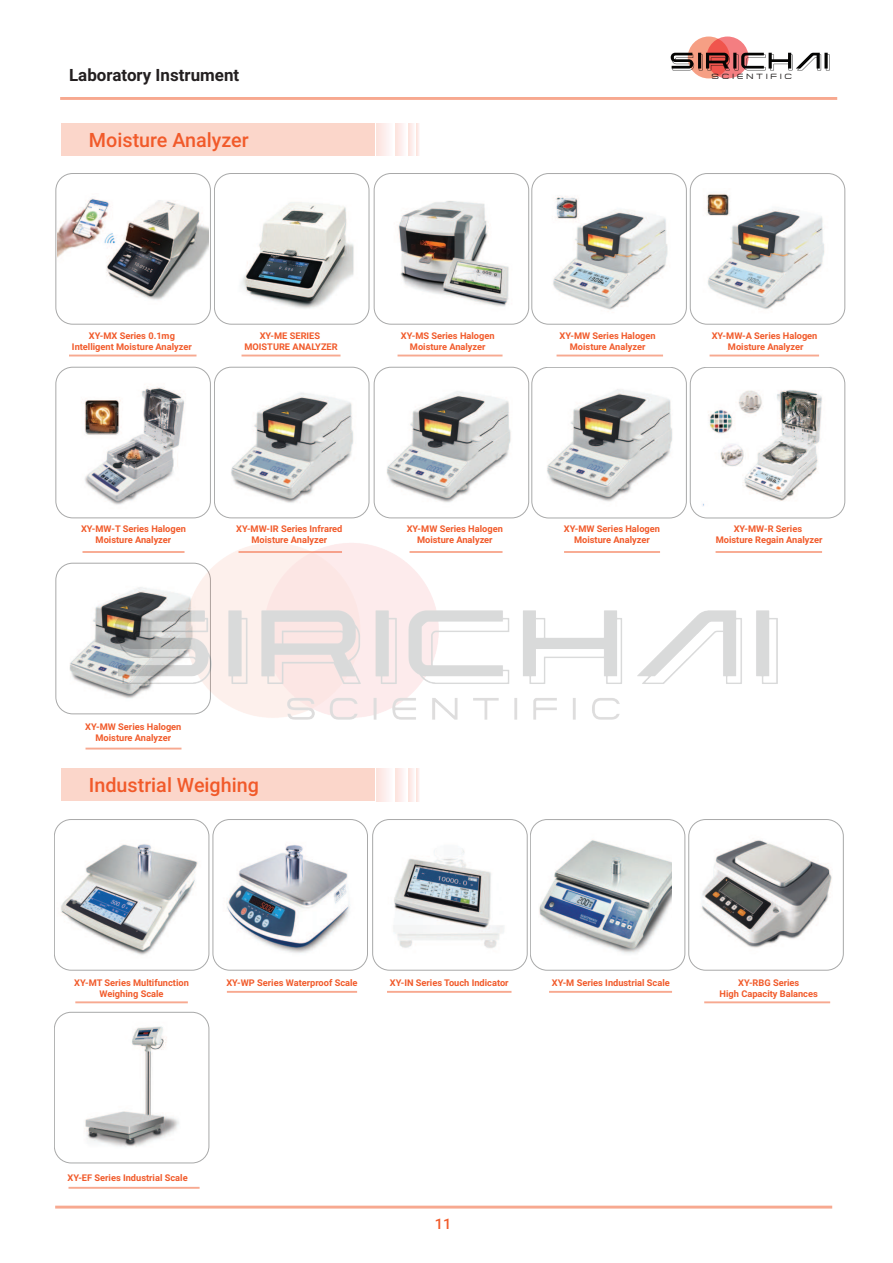
<style>
.page{position:relative;width:893px;height:1263px;background:#fff}
.page>*{position:absolute;margin:0;border:0;box-sizing:border-box;transform-origin:0 0}
.t1{font:500 19.8px "Roboto";color:#f15a2a}
.t2{font:700 16.95px "Roboto";color:#231f20}
.t3{font:500 14.55px "Roboto";color:#f15a2a}
.t4{font:700 9.3px/11.1px "Roboto";color:#f15a2a;text-align:center}
.t5{font:8.7px "PIGARNOSNEUE";color:#211e1e}
</style>
<div class="page">
<img style="left:231px;top:393px;width:123px;height:93px">
<hr style="left:69px;top:355px;width:128px;height:1px;background:#f15a2a">
<img style="left:208px;top:184px;width:167px;height:131px">
<img style="left:366px;top:376px;width:145px;height:110px">
<hr style="left:242px;top:355px;width:99px;height:1px;background:#f15a2a">
<hr style="left:398px;top:355px;width:105px;height:1px;background:#f15a2a">
<hr style="left:557px;top:355px;width:106px;height:1px;background:#f15a2a">
<div style="left:56px;top:173px;width:155px;height:151px;border:1px solid #828383;border-radius:17px"></div>
<div style="left:61px;top:123px;width:314px;height:33px;background:#fbd6ca"></div>
<svg style="left:377px;top:123px;width:12px;height:33px"></svg>
<div style="left:395px;top:123px;width:11px;height:33px;background:#fdedec"></div>
<div style="left:408px;top:123px;width:7px;height:33px;background:#fdecea"></div>
<svg style="left:416px;top:123px;width:3px;height:33px"></svg>
<div style="left:688px;top:37px;width:42px;height:41px;background:#f69f84;border-radius:50%"></div>
<svg style="left:706px;top:37px;width:42px;height:41px"></svg>
<svg style="left:671px;top:53px;width:159px;height:17px"></svg>
<img style="left:54px;top:826px;width:163px;height:139px">
<img style="left:553px;top:196px;width:140px;height:120px">
<img style="left:367px;top:187px;width:169px;height:131px">
<hr style="left:60px;top:97px;width:777px;height:3px;background:#f15a2a">
<img style="left:682px;top:189px;width:164px;height:126px">
<div style="left:214px;top:173px;width:155px;height:151px;border:1px solid #828383;border-radius:17px"></div>
<div style="left:374px;top:173px;width:155px;height:151px;border:1px solid #828383;border-radius:17px"></div>
<div style="left:531px;top:173px;width:156px;height:151px;border:1px solid #828383;border-radius:17px"></div>
<img style="left:55px;top:376px;width:162px;height:110px">
<hr style="left:710px;top:355px;width:109px;height:1px;background:#f15a2a">
<div style="left:690px;top:173px;width:155px;height:151px;border:1px solid #828383;border-radius:17px"></div>
<img style="left:516px;top:820px;width:184px;height:144px">
<img style="left:525px;top:375px;width:169px;height:111px">
<img style="left:673px;top:822px;width:171px;height:139px">
<div style="left:214px;top:367px;width:155px;height:151px;border:1px solid #828383;border-radius:17px"></div>
<hr style="left:704px;top:1001px;width:126px;height:2px;background:#f15a2a">
<div style="left:374px;top:367px;width:155px;height:151px;border:1px solid #828383;border-radius:17px"></div>
<div style="left:56px;top:367px;width:155px;height:151px;border:1px solid #828383;border-radius:17px"></div>
<div style="left:688px;top:819px;width:156px;height:151px;border:1px solid #828383;border-radius:17px"></div>
<img style="left:365px;top:828px;width:172px;height:132px">
<hr style="left:549px;top:991px;width:123px;height:2px;background:#f15a2a">
<div style="left:530px;top:819px;width:155px;height:151px;border:1px solid #828383;border-radius:17px"></div>
<img style="left:680px;top:376px;width:166px;height:110px">
<div style="left:531px;top:367px;width:156px;height:151px;border:1px solid #828383;border-radius:17px"></div>
<img style="left:202px;top:835px;width:173px;height:130px">
<hr style="left:387px;top:991px;width:124px;height:2px;background:#f15a2a">
<div style="left:372px;top:819px;width:155px;height:151px;border:1px solid #828383;border-radius:17px"></div>
<img style="left:54px;top:1015px;width:156px;height:144px">
<div style="left:690px;top:367px;width:155px;height:151px;border:1px solid #828383;border-radius:17px"></div>
<hr style="left:227px;top:991px;width:130px;height:2px;background:#f15a2a">
<div style="left:213px;top:819px;width:155px;height:151px;border:1px solid #828383;border-radius:17px"></div>
<hr style="left:75px;top:1001px;width:113px;height:2px;background:#f15a2a">
<div style="left:54px;top:819px;width:155px;height:151px;border:1px solid #828383;border-radius:17px"></div>
<hr style="left:68px;top:1187px;width:132px;height:2px;background:#f15a2a">
<div style="left:54px;top:1012px;width:155px;height:151px;border:1px solid #828383;border-radius:17px"></div>
<hr style="left:55px;top:1205px;width:777px;height:3px;background:#f15a2a">
<img style="left:58px;top:198px;width:150px;height:102px">
<div style="left:61px;top:768px;width:314px;height:33px;background:#fbd6ca"></div>
<svg style="left:377px;top:777px;width:12px;height:24px"></svg>
<div style="left:395px;top:769px;width:11px;height:32px;background:#fdedec"></div>
<div style="left:408px;top:769px;width:7px;height:32px;background:#fdecea"></div>
<svg style="left:416px;top:777px;width:3px;height:24px"></svg>
<img style="left:55px;top:486px;width:791px;height:291px">
<h2 class="t2" style="left:69px;top:68px;width:172px">Laboratory Instrument</h2>
<p class="t5" style="left:712px;top:71px;width:82px">S c i e n t i f i c</p>
<h1 class="t1" style="left:89px;top:132px;width:161px">Moisture Analyzer</h1>
<p class="t4" style="left:72px;top:330px;width:121px">XY-MX Series 0.1mg<br>Intelligent Moisture Analyzer</p>
<p class="t4" style="left:244px;top:330px;width:95px">XY-ME SERIES<br>MOISTURE ANALYZER</p>
<p class="t4" style="left:401px;top:330px;width:95px">XY-MS Series Halogen<br>Moisture Analyzer</p>
<p class="t4" style="left:559px;top:330px;width:98px">XY-MW Series Halogen<br>Moisture Analyzer</p>
<p class="t4" style="left:712px;top:330px;width:107px">XY-MW-A Series Halogen<br>Moisture Analyzer</p>
<p class="t4" style="left:236px;top:524px;width:108px">XY-MW-IR Series Infrared<br>Moisture Analyzer</p>
<p class="t4" style="left:81px;top:524px;width:106px">XY-MW-T Series Halogen<br>Moisture Analyzer</p>
<p class="t4" style="left:564px;top:524px;width:98px">XY-MW Series Halogen<br>Moisture Analyzer</p>
<p class="t4" style="left:407px;top:524px;width:98px">XY-MW Series Halogen<br>Moisture Analyzer</p>
<p class="t4" style="left:716px;top:524px;width:108px">XY-MW-R Series<br>Moisture Regain Analyzer</p>
<p class="t4" style="left:85px;top:722px;width:98px">XY-MW Series Halogen<br>Moisture Analyzer</p>
<h1 class="t1" style="left:89px;top:777px;width:172px">Industrial Weighing</h1>
<p class="t4" style="left:74px;top:978px;width:116px">XY-MT Series Multifunction</p>
<p class="t4" style="left:226px;top:978px;width:133px">XY-WP Series Waterproof Scale</p>
<p class="t4" style="left:390px;top:978px;width:120px">XY-IN Series Touch Indicator</p>
<p class="t4" style="left:100px;top:989px;width:65px">Weighing Scale</p>
<p class="t4" style="left:552px;top:978px;width:120px">XY-M Series Industrial Scale</p>
<p class="t4" style="left:720px;top:978px;width:100px">XY-RBG Series<br>High Capacity Balances</p>
<p class="t4" style="left:67px;top:1172px;width:122px">XY-EF Series Industrial Scale</p>
<h3 class="t3" style="left:435px;top:1218px;width:18px">11</h3>
</div>
